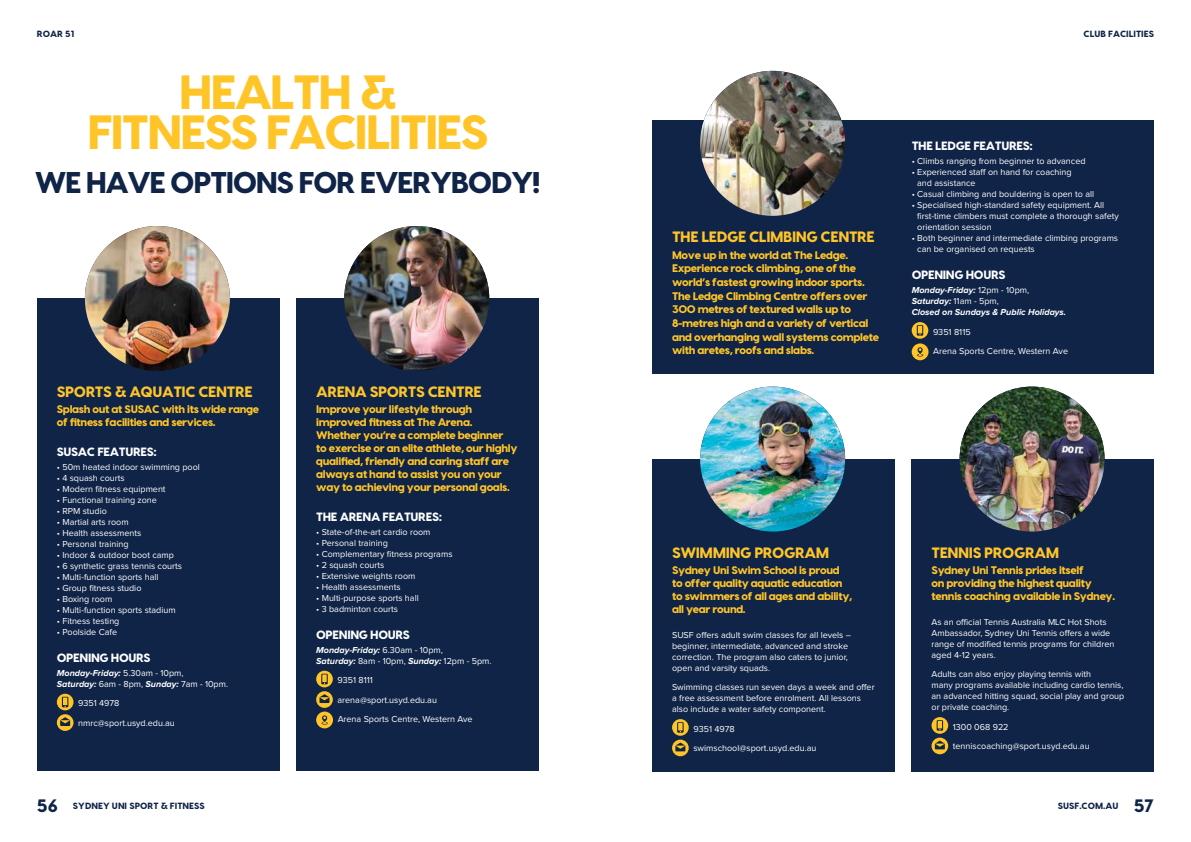
<style>
.page{position:relative;width:1191px;height:842px;background:#fff}
.page>*{position:absolute;margin:0;border:0;box-sizing:border-box;transform-origin:0 0}
.t1{font:800 48px/40px "Visby";letter-spacing:-.05em;color:#ffc528;text-align:center}
.t2{font:800 30px "Visby";letter-spacing:-.05em;color:#0f2447}
.t3{font:800 18px "Visby";color:#0f2447}
.t4{font:800 15px "Visby";letter-spacing:-.03em;color:#ffc528}
.t5{font:800 12px "Visby";letter-spacing:-.03em;color:#fff}
.t6{font:800 11px/13px "Visby";letter-spacing:-.03em;color:#ffc528}
.t7{font:9px/11px "Proxima Nova";color:#fff}
.t8{font:italic 700 9px/11px "Proxima Nova";color:#fff}
.t9{font:800 9px "Visby";color:#0f2447}
.s1{font-weight:400;font-style:normal}
</style>
<div class="page">
<div style="left:37px;top:298px;width:242px;height:473px;background:#0f2447"></div>
<svg style="left:57px;top:694px;width:16px;height:37px"></svg>
<div style="left:296px;top:298px;width:243px;height:473px;background:#0f2447"></div>
<svg style="left:316px;top:671px;width:17px;height:57px"></svg>
<div style="left:652px;top:120px;width:502px;height:254px;background:#0f2447"></div>
<svg style="left:911px;top:322px;width:17px;height:38px"></svg>
<div style="left:652px;top:459px;width:242px;height:312px;background:#0f2447"></div>
<svg style="left:672px;top:719px;width:16px;height:37px"></svg>
<img style="left:85px;top:226px;width:145px;height:145px;border-radius:72px">
<img style="left:344px;top:226px;width:145px;height:145px;border-radius:72px">
<img style="left:700px;top:71px;width:145px;height:145px;border-radius:72px">
<div style="left:911px;top:459px;width:243px;height:312px;background:#0f2447"></div>
<svg style="left:931px;top:717px;width:17px;height:37px"></svg>
<img style="left:959px;top:387px;width:145px;height:144px;border-radius:72px">
<img style="left:700px;top:387px;width:145px;height:144px;border-radius:72px">
<p class="t9" style="left:37px;top:26px;width:39px">ROAR 51</p>
<h1 class="t1" style="left:87px;top:65px;width:403px">HEALTH &amp;<br>FITNESS FACILITIES</h1>
<h2 class="t2" style="left:35px;top:155px;width:507px">WE HAVE OPTIONS FOR EVERYBODY!</h2>
<h3 class="t4" style="left:57px;top:378px;width:197px">SPORTS &amp; AQUATIC CENTRE</h3>
<p class="t6" style="left:57px;top:401px;width:204px">Splash out at SUSAC with its wide range of fitness facilities and services.</p>
<h3 class="t5" style="left:57px;top:441px;width:102px">SUSAC FEATURES:</h3>
<p class="t7" style="left:57px;top:462px;width:145px">• 50m heated indoor swimming pool</p>
<p class="t7" style="left:57px;top:473px;width:69px">• 4 squash courts</p>
<p class="t7" style="left:57px;top:484px;width:110px">• Modern fitness equipment</p>
<p class="t7" style="left:57px;top:495px;width:102px">• Functional training zone</p>
<p class="t7" style="left:57px;top:506px;width:52px">• RPM studio</p>
<p class="t7" style="left:57px;top:517px;width:73px">• Martial arts room</p>
<p class="t7" style="left:57px;top:528px;width:86px">• Health assessments</p>
<p class="t7" style="left:57px;top:539px;width:73px">• Personal training</p>
<p class="t7" style="left:57px;top:550px;width:119px">• Indoor &amp; outdoor boot camp</p>
<p class="t7" style="left:57px;top:561px;width:127px">• 6 synthetic grass tennis courts</p>
<p class="t7" style="left:57px;top:572px;width:103px">• Multi-function sports hall</p>
<p class="t7" style="left:57px;top:583px;width:86px">• Group fitness studio</p>
<p class="t7" style="left:57px;top:594px;width:57px">• Boxing room</p>
<p class="t7" style="left:57px;top:605px;width:120px">• Multi-function sports stadium</p>
<p class="t7" style="left:57px;top:616px;width:64px">• Fitness testing</p>
<p class="t7" style="left:57px;top:627px;width:62px">• Poolside Cafe</p>
<h3 class="t5" style="left:57px;top:647px;width:95px">OPENING HOURS</h3>
<p class="t8" style="left:57px;top:668px;width:173px">Monday-Friday: <span class="s1">5.30am - 10pm,<br></span>Saturday: <span class="s1">6am - 8pm,</span> Sunday: <span class="s1">7am - 10pm.</span></p>
<p class="t7" style="left:78px;top:694px;width:98px;line-height:19.5px">9351 4978 nmrc@sport.usyd.edu.au</p>
<h3 class="t4" style="left:316px;top:378px;width:167px">ARENA SPORTS CENTRE</h3>
<p class="t6" style="left:316px;top:401px;width:203px">Improve your lifestyle through improved fitness at The Arena.<br>Whether you’re a complete beginner<br>to exercise or an elite athlete, our highly qualified, friendly and caring staff are always at hand to assist you on your way to achieving your personal goals.</p>
<h3 class="t5" style="left:316px;top:506px;width:127px">THE ARENA FEATURES:</h3>
<p class="t7" style="left:316px;top:527px;width:116px">• State-of-the-art cardio room</p>
<p class="t7" style="left:316px;top:538px;width:73px">• Personal training</p>
<p class="t7" style="left:316px;top:549px;width:138px">• Complementary fitness programs</p>
<p class="t7" style="left:316px;top:560px;width:70px">• 2 squash courts</p>
<p class="t7" style="left:316px;top:571px;width:101px">• Extensive weights room</p>
<p class="t7" style="left:316px;top:582px;width:86px">• Health assessments</p>
<p class="t7" style="left:316px;top:593px;width:104px">• Multi-purpose sports hall</p>
<p class="t7" style="left:316px;top:604px;width:83px">• 3 badminton courts</p>
<h3 class="t5" style="left:316px;top:624px;width:95px">OPENING HOURS</h3>
<p class="t8" style="left:316px;top:645px;width:177px">Monday-Friday: <span class="s1">6.30am - 10pm,<br></span>Saturday: <span class="s1">8am - 10pm,</span> Sunday: <span class="s1">12pm - 5pm.</span></p>
<p class="t7" style="left:337px;top:671px;width:137px;line-height:19.5px">9351 8111 arena@sport.usyd.edu.au<br>Arena Sports Centre, Western Ave</p>
<p class="t9" style="left:1083px;top:26px;width:72px">CLUB FACILITIES</p>
<h3 class="t4" style="left:672px;top:223px;width:204px">THE LEDGE CLIMBING CENTRE</h3>
<p class="t6" style="left:672px;top:246px;width:208px;line-height:13.7px">Move up in the world at The Ledge.<br>Experience rock climbing, one of the world’s fastest growing indoor sports.<br>The Ledge Climbing Centre offers over 300 metres of textured walls up to 8-metres high and a variety of vertical and overhanging wall systems complete with aretes, roofs and slabs.</p>
<h3 class="t5" style="left:911px;top:135px;width:123px">THE LEDGE FEATURES:</h3>
<p class="t7" style="left:911px;top:156px;width:175px">• Climbs ranging from beginner to advanced</p>
<p class="t7" style="left:917px;top:167px;width:156px;text-indent:-6px">• Experienced staff on hand for coaching and assistance</p>
<p class="t7" style="left:911px;top:189px;width:184px">• Casual climbing and bouldering is open to all</p>
<p class="t7" style="left:917px;top:200px;width:203px;text-indent:-6px">• Specialised high-standard safety equipment. All first-time climbers must complete a thorough safety orientation session</p>
<p class="t7" style="left:917px;top:233px;width:202px;text-indent:-6px">• Both beginner and intermediate climbing programs can be organised on requests</p>
<h3 class="t5" style="left:911px;top:264px;width:95px">OPENING HOURS</h3>
<p class="t8" style="left:911px;top:285px;width:156px">Monday-Friday: <span class="s1">12pm - 10pm,<br></span>Saturday: <span class="s1">11am - 5pm,<br></span>Closed on Sundays &amp; Public Holidays.</p>
<p class="t7" style="left:933px;top:322px;width:137px;line-height:19.5px">9351 8115<br>Arena Sports Centre, Western Ave</p>
<h3 class="t4" style="left:672px;top:539px;width:159px">SWIMMING PROGRAM</h3>
<p class="t6" style="left:672px;top:562px;width:182px">Sydney Uni Swim School is proud to offer quality aquatic education to swimmers of all ages and ability, all year round.</p>
<p class="t7" style="left:672px;top:630px;width:181px">SUSF offers adult swim classes for all levels – beginner, intermediate, advanced and stroke correction. The program also caters to junior, open and varsity squads.</p>
<p class="t7" style="left:672px;top:682px;width:204px">Swimming classes run seven days a week and offer a free assessment before enrolment. All lessons also include a water safety component.</p>
<p class="t7" style="left:693px;top:719px;width:124px;line-height:19.5px">9351 4978 swimschool@sport.usyd.edu.au</p>
<h3 class="t4" style="left:931px;top:539px;width:129px">TENNIS PROGRAM</h3>
<p class="t6" style="left:931px;top:562px;width:185px">Sydney Uni Tennis prides itself<br>on providing the highest quality tennis coaching available in Sydney.</p>
<p class="t7" style="left:931px;top:617px;width:184px">As an official Tennis Australia MLC Hot Shots Ambassador, Sydney Uni Tennis offers a wide range of modified tennis programs for children aged 4-12 years.</p>
<p class="t7" style="left:931px;top:669px;width:194px">Adults can also enjoy playing tennis with<br>many programs available including cardio tennis, an advanced hitting squad, social play and group or private coaching.</p>
<p class="t7" style="left:953px;top:717px;width:138px;line-height:19.5px">1300 068 922 tenniscoaching@sport.usyd.edu.au</p>
<h3 class="t3" style="left:37px;top:789px;width:22px">56</h3>
<p class="t9" style="left:73px;top:798px;width:133px">SYDNEY UNI SPORT &amp; FITNESS</p>
<p class="t9" style="left:1057px;top:798px;width:62px">SUSF.COM.AU</p>
<h3 class="t3" style="left:1133px;top:789px;width:22px">57</h3>
</div>
